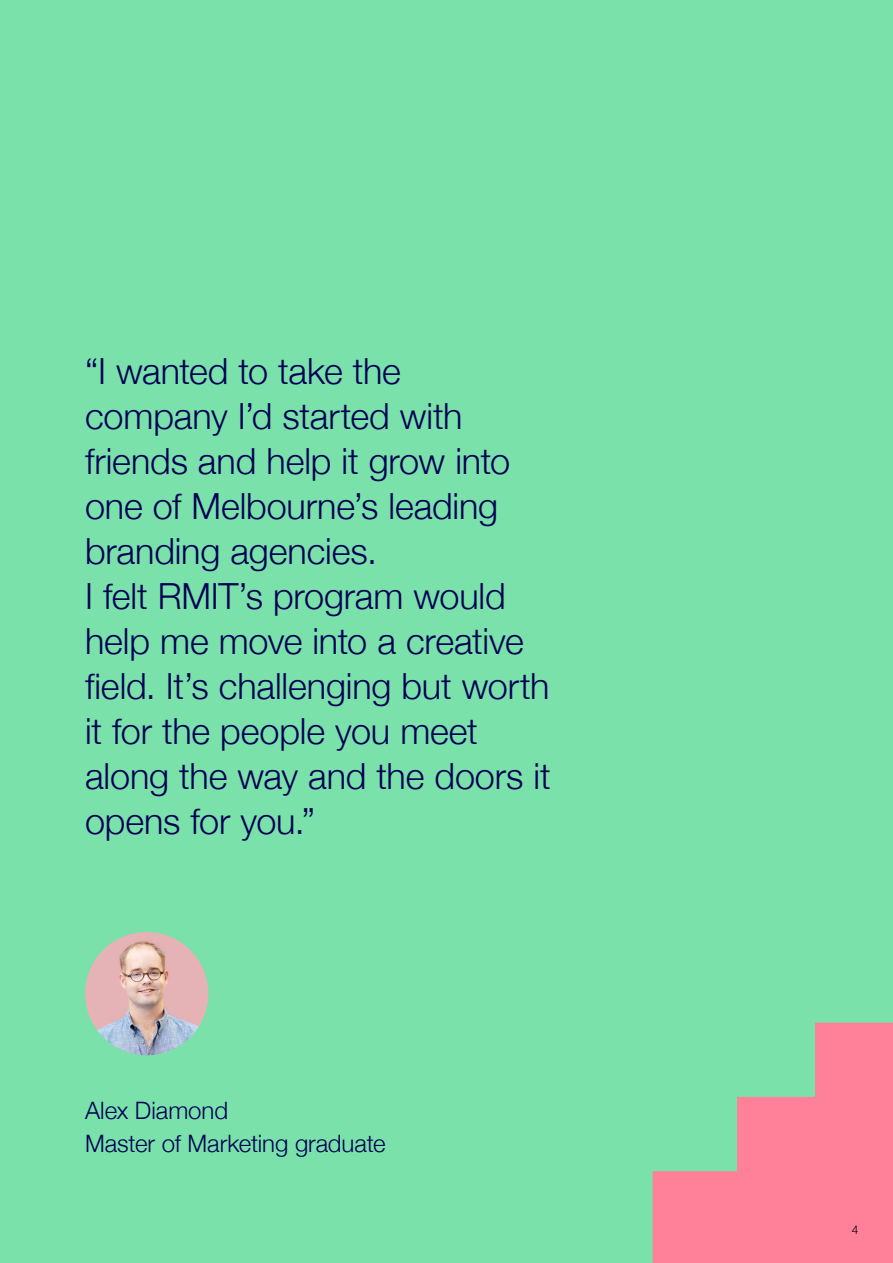
<style>
.page{position:relative;width:893px;height:1263px;background:#7ae1aa}
.page>*{position:absolute;margin:0;border:0;box-sizing:border-box;transform-origin:0 0}
.t1{font:300 36px/45px "Helvetica Neue";letter-spacing:-.005em;color:#000054}
.t2{font:300 24px/33px "Helvetica Neue";color:#000054}
.t3{font:300 12px "Helvetica Neue";color:#000}
</style>
<div class="page">
<svg style="left:653px;top:1022px;width:240px;height:241px;fill:#ff8199"></svg>
<img style="left:85px;top:932px;width:123px;height:123px;border-radius:62px">
<p class="t1" style="left:85px;top:346px;width:467px">“I wanted to take the company I’d started with friends and help it grow into one of Melbourne’s leading branding agencies.<br>I felt RMIT’s program would help me move into a creative field. It’s challenging but worth it for the people you meet along the way and the doors it opens for you.”</p>
<p class="t2" style="left:85px;top:1092px;width:302px">Alex Diamond<br>Master of Marketing graduate</p>
<p class="t3" style="left:852px;top:1220px;width:8px">4</p>
</div>
